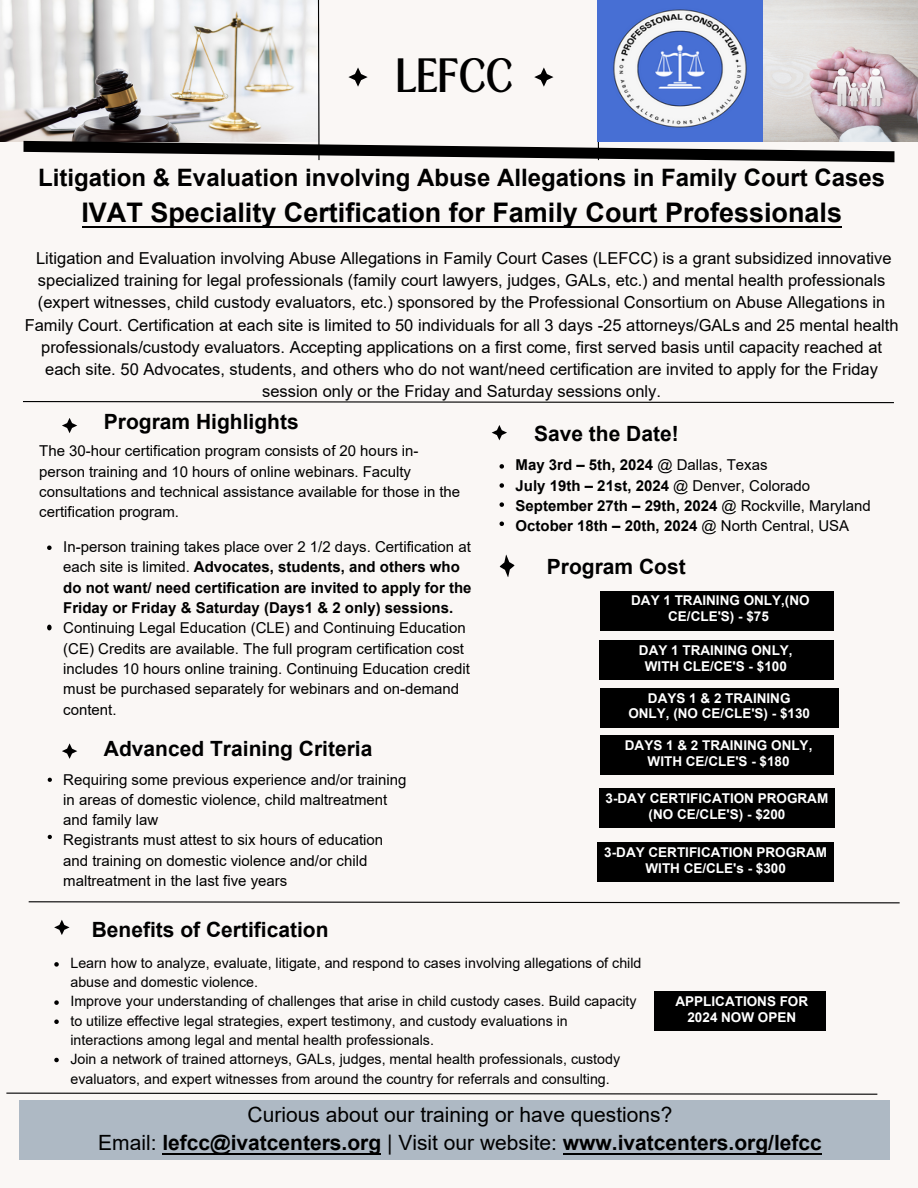
<style>
.page{position:relative;width:918px;height:1188px;background:#faf7f5}
.page>*{position:absolute;margin:0;border:0;box-sizing:border-box;transform-origin:0 0}
.t1{font:36.9px "Loubag";color:#000}
.t2{font:700 27px "Arial";color:#000}
.t3{font:700 24px "Arial";color:#000}
.t4{font:21px/28.7px "Arial";color:#000;text-align:center}
.t5{font:700 21px "Arial";color:#000}
.t6{font:16.5px/22.4px "Arial";color:#000;text-align:center}
.t7{font:15px/20.4px "Arial";color:#000}
.t8{font:700 15px/20.4px "Arial";color:#000}
.t9{font:14.25px/19.4px "Arial";color:#000}
.t10{font:700 13.5px/15.6px "Arial";color:#fff;text-align:center}
.s1{font-weight:700}
.s2{font-weight:400}
</style>
<div class="page">
<img style="left:0;top:0;width:22px;height:142px">
<svg style="left:23px;top:401px;width:871px;height:3px"></svg>
<div style="left:19px;top:1100px;width:871px;height:59px;background:#aeb9c4"></div>
<svg style="left:6px;top:1092px;width:872px;height:3px"></svg>
<svg style="left:28px;top:901px;width:872px;height:3px"></svg>
<svg style="left:62px;top:418px;width:15px;height:15px"></svg>
<svg style="left:62px;top:743px;width:15px;height:16px"></svg>
<svg style="left:492px;top:425px;width:15px;height:15px"></svg>
<svg style="left:22px;top:0;width:873px;height:163px"></svg>
<div style="left:598px;top:842px;width:236px;height:40px;background:#000"></div>
<div style="left:655px;top:991px;width:171px;height:40px;background:#000"></div>
<div style="left:600px;top:591px;width:234px;height:39px;background:#000"></div>
<div style="left:599px;top:641px;width:235px;height:39px;background:#000"></div>
<div style="left:599px;top:789px;width:236px;height:39px;background:#000"></div>
<img style="left:763px;top:0;width:155px;height:142px">
<img style="left:598px;top:0;width:165px;height:142px">
<svg style="left:499px;top:554px;width:16px;height:23px"></svg>
<svg style="left:48px;top:778px;width:4px;height:4px"></svg>
<svg style="left:48px;top:835px;width:4px;height:4px"></svg>
<svg style="left:47px;top:546px;width:5px;height:4px"></svg>
<svg style="left:47px;top:625px;width:5px;height:5px"></svg>
<svg style="left:500px;top:464px;width:4px;height:5px"></svg>
<svg style="left:500px;top:483px;width:4px;height:5px"></svg>
<svg style="left:500px;top:502px;width:4px;height:5px"></svg>
<svg style="left:500px;top:522px;width:4px;height:4px"></svg>
<svg style="left:54px;top:962px;width:5px;height:5px"></svg>
<svg style="left:54px;top:1000px;width:5px;height:5px"></svg>
<svg style="left:54px;top:1020px;width:5px;height:4px"></svg>
<svg style="left:54px;top:1058px;width:5px;height:4px"></svg>
<svg style="left:54px;top:920px;width:16px;height:15px"></svg>
<div style="left:600px;top:688px;width:238px;height:40px;background:#000"></div>
<div style="left:600px;top:735px;width:234px;height:40px;background:#000"></div>
<hr style="left:82px;top:226px;width:760px;height:1px;background:#000">
<hr style="left:163px;top:1154px;width:218px;height:1px;background:#000">
<hr style="left:563px;top:1153px;width:259px;height:1px;background:#000">
<h1 class="t1" style="left:397px;top:46px;width:117px">LEFCC</h1>
<p class="t3" style="left:38px;top:161px;width:848px">Litigation &amp; Evaluation involving Abuse Allegations in Family Court Cases</p>
<p class="t2" style="left:81px;top:193px;width:762px">IVAT Speciality Certification for Family Court Professionals</p>
<p class="t6" style="left:25px;top:247px;width:875px">Litigation and Evaluation involving Abuse Allegations in Family Court Cases (LEFCC) is a grant subsidized innovative specialized training for legal professionals (family court lawyers, judges, GALs, etc.) and mental health professionals (expert witnesses, child custody evaluators, etc.) sponsored by the Professional Consortium on Abuse Allegations in Family Court. Certification at each site is limited to 50 individuals for all 3 days -25 attorneys/GALs and 25 mental health professionals/custody evaluators. Accepting applications on a first come, first served basis until capacity reached at each site. 50 Advocates, students, and others who do not want/need certification are invited to apply for the Friday session only or the Friday and Saturday sessions only.</p>
<h5 class="t5" style="left:104px;top:407px;width:196px">Program Highlights</h5>
<h4 class="t7" style="left:39px;top:441px;width:423px">The 30-hour certification program consists of 20 hours in&shy;person training and 10 hours of online webinars. Faculty consultations and technical assistance available for those in the certification program.</h4>
<p class="t7" style="left:63px;top:536px;width:410px">In-person training takes place over 2 1/2 days. Certification at each site is limited. <span class="s1">Advocates, students, and others who do not want/ need certification are invited to apply for the Friday or Friday &amp; Saturday (Days1 &amp; 2 only) sessions.<br></span>Continuing Legal Education (CLE) and Continuing Education (CE) Credits are available. The full program certification cost includes 10 hours online training. Continuing Education credit must be purchased separately for webinars and on-demand content.</p>
<h3 class="t5" style="left:104px;top:734px;width:270px">Advanced Training Criteria</h3>
<p class="t7" style="left:63px;top:769px;width:345px">Requiring some previous experience and/or training in areas of domestic violence, child maltreatment and family law<br>Registrants must attest to six hours of education and training on domestic violence and/or child maltreatment in the last five years</p>
<h3 class="t5" style="left:92px;top:915px;width:238px">Benefits of Certification</h3>
<h6 class="t5" style="left:534px;top:419px;width:146px">Save the Date!</h6>
<p class="t8" style="left:516px;top:455px;width:357px">May 3rd – 5th, 2024 <span class="s2">@ Dallas, Texas<br></span>July 19th – 21st, 2024 <span class="s2">@ Denver, Colorado </span>September 27th – 29th, 2024 <span class="s2">@ Rockville, Maryland </span>October 18th – 20th, 2024 <span class="s2">@ North Central, USA</span></p>
<h4 class="t5" style="left:547px;top:552px;width:140px">Program Cost</h4>
<p class="t10" style="left:631px;top:593px;width:180px">DAY 1 TRAINING ONLY,(NO<br>CE/CLE'S) - $75</p>
<p class="t10" style="left:639px;top:643px;width:155px">DAY 1 TRAINING ONLY,<br>WITH CLE/CE'S - $100</p>
<p class="t10" style="left:628px;top:690px;width:183px">DAYS 1 &amp; 2 TRAINING<br>ONLY, (NO CE/CLE'S) - $130</p>
<p class="t10" style="left:625px;top:738px;width:189px">DAYS 1 &amp; 2 TRAINING ONLY,<br>WITH CE/CLE'S - $180</p>
<p class="t10" style="left:606px;top:791px;width:224px">3-DAY CERTIFICATION PROGRAM (NO CE/CLE'S) - $200</p>
<p class="t10" style="left:604px;top:845px;width:224px">3-DAY CERTIFICATION PROGRAM<br>WITH CE/CLE's - $300</p>
<p class="t9" style="left:70px;top:953px;width:573px">Learn how to analyze, evaluate, litigate, and respond to cases involving allegations of child abuse and domestic violence.<br>Improve your understanding of challenges that arise in child custody cases. Build capacity to utilize effective legal strategies, expert testimony, and custody evaluations in interactions among legal and mental health professionals.<br>Join a network of trained attorneys, GALs, judges, mental health professionals, custody evaluators, and expert witnesses from around the country for referrals and consulting.</p>
<p class="t10" style="left:676px;top:994px;width:134px">APPLICATIONS FOR<br>2024 NOW OPEN</p>
<p class="t4" style="left:98px;top:1100px;width:725px">Curious about our training or have questions?<br>Email: <span class="s1">lefcc@ivatcenters.org</span> | Visit our website: <span class="s1">www.ivatcenters.org/lefcc</span></p>
</div>
